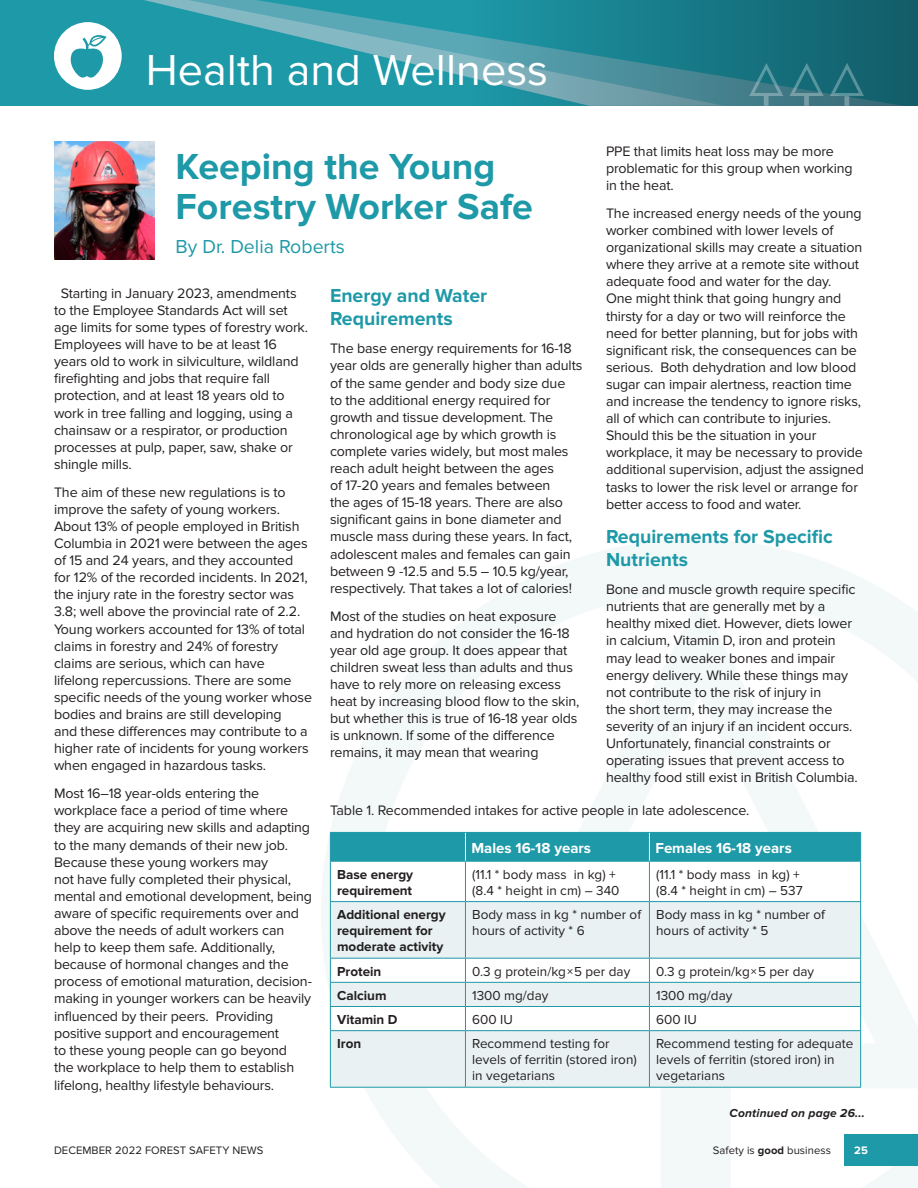
<style>
.page{position:relative;width:918px;height:1188px;background:#fff}
.page>*{position:absolute;margin:0;border:0;box-sizing:border-box;transform-origin:0 0}
.t1{font:45px "Proxima Nova";color:#fff}
.t2{font:700 37.5px/40.5px "Proxima Nova";color:#1e99a8}
.t3{font:700 19.5px/23.4px "Proxima Nova";color:#1e99a8}
.t4{font:19.5px "Proxima Nova";color:#1e99a8}
.t5{font:700 15px "Proxima Nova";color:#fff}
.t6{font:14.25px/17.1px "Proxima Nova";letter-spacing:-.01em;color:#231f20}
.t7{font:13.5px/16.2px "Proxima Nova";color:#231f20}
.t8{font:700 13.5px/16.2px "Proxima Nova";color:#231f20}
.t9{font:italic 700 12px "Proxima Nova";letter-spacing:.015em;color:#231f20}
.t10{font:11.25px "Proxima Nova";letter-spacing:.005em;color:#231f20}
.t11{font:700 11.25px "Proxima Nova";color:#fff}
.s1{font-weight:700}
</style>
<div class="page">
<svg style="left:321px;top:539px;width:597px;height:649px"></svg>
<svg style="left:331px;top:862px;width:529px;height:39px"></svg>
<svg style="left:331px;top:902px;width:529px;height:185px;fill:#e9f1f3"></svg>
<div style="left:330px;top:832px;width:531px;height:29px;background:#1e99a8"></div>
<hr style="left:330px;top:861px;width:135px;height:1px;background:#1e99a8">
<hr style="left:330px;top:862px;width:1px;height:39px;background:#1e99a8">
<hr style="left:465px;top:861px;width:184px;height:1px;background:#1e99a8">
<hr style="left:465px;top:862px;width:1px;height:39px;background:#1e99a8">
<hr style="left:649px;top:861px;width:212px;height:1px;background:#1e99a8">
<hr style="left:649px;top:862px;width:1px;height:39px;background:#1e99a8">
<hr style="left:860px;top:862px;width:1px;height:39px;background:#1e99a8">
<hr style="left:330px;top:901px;width:135px;height:1px;background:#1e99a8">
<hr style="left:330px;top:902px;width:1px;height:56px;background:#1e99a8">
<hr style="left:465px;top:901px;width:184px;height:1px;background:#1e99a8">
<hr style="left:465px;top:902px;width:1px;height:56px;background:#1e99a8">
<hr style="left:649px;top:901px;width:212px;height:1px;background:#1e99a8">
<hr style="left:649px;top:902px;width:1px;height:56px;background:#1e99a8">
<hr style="left:860px;top:902px;width:1px;height:56px;background:#1e99a8">
<hr style="left:330px;top:958px;width:135px;height:1px;background:#1e99a8">
<hr style="left:465px;top:958px;width:184px;height:1px;background:#1e99a8">
<hr style="left:649px;top:958px;width:212px;height:1px;background:#1e99a8">
<hr style="left:330px;top:982px;width:135px;height:1px;background:#1e99a8">
<hr style="left:465px;top:982px;width:184px;height:1px;background:#1e99a8">
<hr style="left:649px;top:982px;width:212px;height:1px;background:#1e99a8">
<hr style="left:330px;top:1006px;width:135px;height:1px;background:#1e99a8">
<svg style="left:330px;top:959px;width:1px;height:71px"></svg>
<hr style="left:465px;top:1006px;width:184px;height:1px;background:#1e99a8">
<svg style="left:465px;top:959px;width:1px;height:71px"></svg>
<hr style="left:649px;top:1006px;width:212px;height:1px;background:#1e99a8">
<svg style="left:649px;top:959px;width:1px;height:71px"></svg>
<svg style="left:860px;top:959px;width:1px;height:71px"></svg>
<hr style="left:330px;top:1030px;width:135px;height:1px;background:#1e99a8">
<hr style="left:330px;top:1031px;width:1px;height:56px;background:#1e99a8">
<hr style="left:465px;top:1030px;width:184px;height:1px;background:#1e99a8">
<hr style="left:465px;top:1031px;width:1px;height:56px;background:#1e99a8">
<hr style="left:649px;top:1030px;width:212px;height:1px;background:#1e99a8">
<hr style="left:649px;top:1031px;width:1px;height:56px;background:#1e99a8">
<hr style="left:860px;top:1031px;width:1px;height:56px;background:#1e99a8">
<hr style="left:330px;top:1087px;width:135px;height:1px;background:#1e99a8">
<hr style="left:465px;top:1087px;width:184px;height:1px;background:#1e99a8">
<hr style="left:649px;top:1087px;width:212px;height:1px;background:#1e99a8">
<svg style="left:0;top:0;width:918px;height:106px;background:#2c8f9c"></svg>
<svg style="left:749px;top:63px;width:34px;height:43px"></svg>
<svg style="left:790px;top:63px;width:34px;height:43px"></svg>
<svg style="left:830px;top:63px;width:34px;height:43px"></svg>
<svg style="left:54px;top:22px;width:68px;height:68px"></svg>
<img style="left:54px;top:142px;width:101px;height:117px">
<div style="left:845px;top:1134px;width:73px;height:32px;background:#1e99a8"></div>
<p class="t1" style="left:146px;top:44px;width:404px">Health and Wellness</p>
<p class="t6" style="left:606px;top:143px;width:248px">PPE that limits heat loss may be more problematic for this group when working in the heat.</p>
<p class="t6" style="left:606px;top:205px;width:260px">The increased energy needs of the young worker combined with lower levels of organizational skills may create a situation where they arrive at a remote site without adequate food and water for the day.<br>One might think that going hungry and thirsty for a day or two will reinforce the need for better planning, but for jobs with significant risk, the consequences can be serious. Both dehydration and low blood sugar can impair alertness, reaction time and increase the tendency to ignore risks, all of which can contribute to injuries.<br>Should this be the situation in your workplace, it may be necessary to provide additional supervision, adjust the assigned tasks to lower the risk level or arrange for better access to food and water.</p>
<p class="t3" style="left:606px;top:525px;width:228px">Requirements for Specific<br>Nutrients</p>
<p class="t6" style="left:606px;top:581px;width:253px">Bone and muscle growth require specific nutrients that are generally met by a healthy mixed diet. However, diets lower in calcium, Vitamin D, iron and protein may lead to weaker bones and impair energy delivery. While these things may not contribute to the risk of injury in<br>the short term, they may increase the severity of an injury if an incident occurs.<br>Unfortunately, financial constraints or operating issues that prevent access to healthy food still exist in British Columbia.</p>
<p class="t6" style="left:330px;top:802px;width:421px">Table 1. Recommended intakes for active people in late adolescence.</p>
<p class="t5" style="left:471px;top:839px;width:121px">Males 16-18 years</p>
<p class="t5" style="left:655px;top:839px;width:138px">Females 16-18 years</p>
<p class="t8" style="left:337px;top:866px;width:78px">Base energy requirement</p>
<p class="t7" style="left:472px;top:866px;width:149px">(11.1 * body mass in kg) + (8.4 * height in cm) – 340</p>
<p class="t7" style="left:656px;top:866px;width:148px">(11.1 * body mass in kg) + (8.4 * height in cm) – 537</p>
<p class="t8" style="left:337px;top:907px;width:110px">Additional energy requirement for moderate activity</p>
<p class="t7" style="left:472px;top:907px;width:170px">Body mass in kg * number of hours of activity * 6</p>
<p class="t7" style="left:656px;top:907px;width:170px">Body mass in kg * number of hours of activity * 5</p>
<p class="t8" style="left:337px;top:963px;width:46px">Protein</p>
<p class="t7" style="left:472px;top:963px;width:160px">0.3 g protein/kg × 5 per day</p>
<p class="t7" style="left:656px;top:963px;width:160px">0.3 g protein/kg × 5 per day</p>
<p class="t8" style="left:337px;top:987px;width:51px">Calcium</p>
<p class="t7" style="left:472px;top:987px;width:78px">1300 mg/day</p>
<p class="t7" style="left:656px;top:987px;width:78px">1300 mg/day</p>
<p class="t8" style="left:337px;top:1012px;width:62px">Vitamin D</p>
<p class="t7" style="left:472px;top:1012px;width:42px">600 IU</p>
<p class="t7" style="left:656px;top:1012px;width:42px">600 IU</p>
<p class="t8" style="left:337px;top:1036px;width:26px">Iron</p>
<p class="t7" style="left:472px;top:1036px;width:166px">Recommend testing for levels of ferritin (stored iron) in vegetarians</p>
<p class="t7" style="left:656px;top:1036px;width:199px">Recommend testing for adequate levels of ferritin (stored iron) in vegetarians</p>
<p class="t2" style="left:176px;top:147px;width:359px">Keeping the Young<br>Forestry Worker Safe</p>
<p class="t4" style="left:176px;top:236px;width:171px">By Dr. Delia Roberts</p>
<p class="t6" style="left:54px;top:285px;width:256px;text-indent:7px">Starting in January 2023, amendments to the Employee Standards Act will set age limits for some types of forestry work.<br>Employees will have to be at least 16 years old to work in silviculture, wildland firefighting and jobs that require fall protection, and at least 18 years old to work in tree falling and logging, using a chainsaw or a respirator, or production processes at pulp, paper, saw, shake or shingle mills.</p>
<p class="t6" style="left:54px;top:484px;width:260px">The aim of these new regulations is to improve the safety of young workers.<br>About 13% of people employed in British Columbia in 2021 were between the ages of 15 and 24 years, and they accounted for 12% of the recorded incidents. In 2021, the injury rate in the forestry sector was 3.8; well above the provincial rate of 2.2.<br>Young workers accounted for 13% of total claims in forestry and 24% of forestry claims are serious, which can have lifelong repercussions. There are some specific needs of the young worker whose bodies and brains are still developing<br>and these differences may contribute to a higher rate of incidents for young workers when engaged in hazardous tasks.</p>
<p class="t6" style="left:54px;top:785px;width:259px">Most 16–18 year-olds entering the workplace face a period of time where they are acquiring new skills and adapting to the many demands of their new job.<br>Because these young workers may<br>not have fully completed their physical, mental and emotional development, being aware of specific requirements over and above the needs of adult workers can help to keep them safe. Additionally, because of hormonal changes and the process of emotional maturation, decision&shy;making in younger workers can be heavily influenced by their peers. Providing positive support and encouragement<br>to these young people can go beyond<br>the workplace to help them to establish lifelong, healthy lifestyle behaviours.</p>
<p class="t3" style="left:330px;top:284px;width:159px">Energy and Water<br>Requirements</p>
<p class="t6" style="left:330px;top:340px;width:254px">The base energy requirements for 16-18 year olds are generally higher than adults of the same gender and body size due<br>to the additional energy required for growth and tissue development. The chronological age by which growth is complete varies widely, but most males reach adult height between the ages<br>of 17-20 years and females between<br>the ages of 15-18 years. There are also significant gains in bone diameter and muscle mass during these years. In fact, adolescent males and females can gain between 9 -12.5 and 5.5 – 10.5 kg/year, respectively. That takes a lot of calories!</p>
<p class="t6" style="left:330px;top:608px;width:251px">Most of the studies on heat exposure and hydration do not consider the 16-18 year old age group. It does appear that children sweat less than adults and thus have to rely more on releasing excess heat by increasing blood flow to the skin, but whether this is true of 16-18 year olds is unknown. If some of the difference remains, it may mean that wearing</p>
<p class="t9" style="left:730px;top:1106px;width:137px">Continued on page 26...</p>
<p class="t10" style="left:54px;top:1144px;width:211px">DECEMBER 2022 FOREST SAFETY NEWS</p>
<p class="t10" style="left:713px;top:1144px;width:120px">Safety is <span class="s1">good</span> business</p>
<p class="t11" style="left:854px;top:1144px;width:15px">25</p>
</div>
